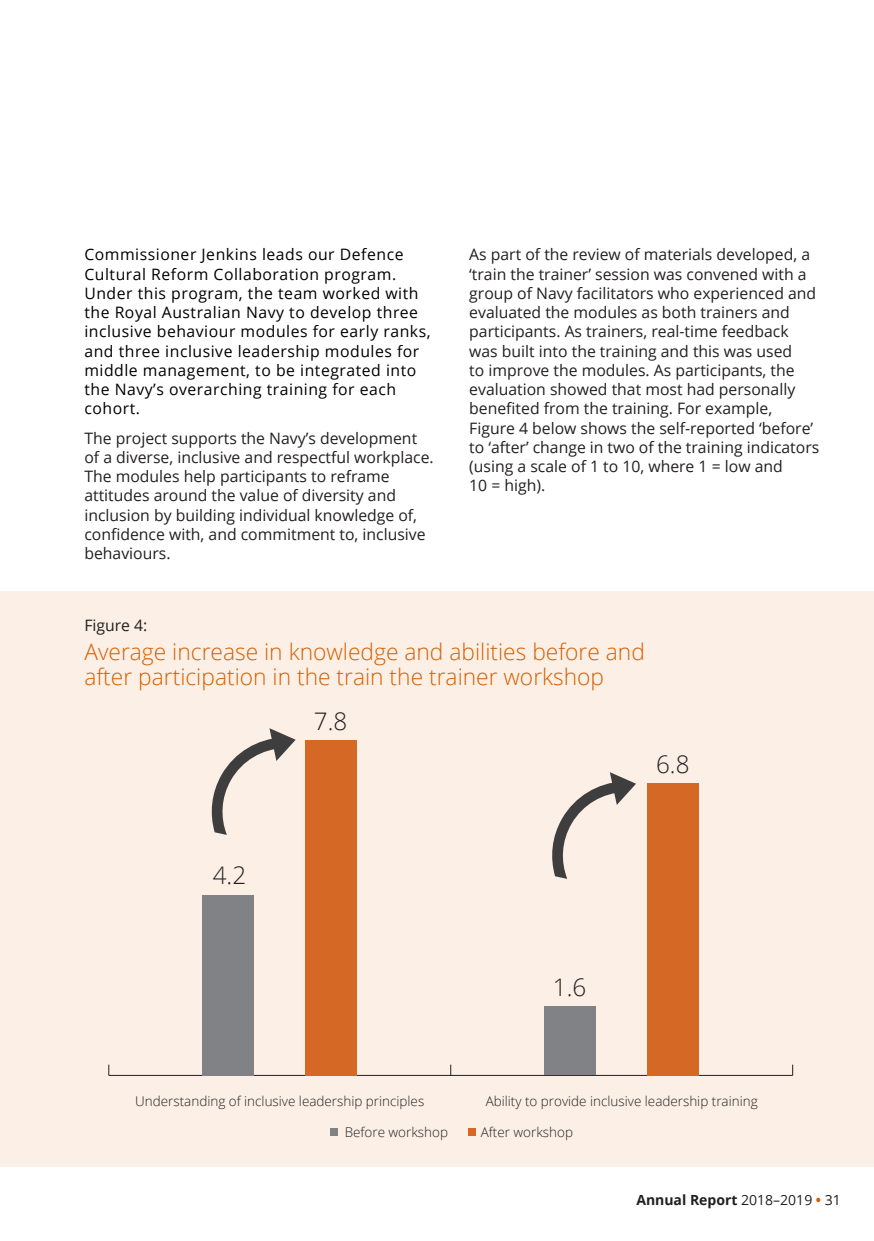
<style>
.page{position:relative;width:874px;height:1241px;background:#fff}
.page>*{position:absolute;margin:0;border:0;box-sizing:border-box;transform-origin:0 0}
.t1{font:300 24.15px "Open Sans";color:#231f20}
.Heading_2_-_Tutti{font:300 22.75px/24.5px "Open Sans";color:#d65f00}
.t2{font:15.75px/19.2px "Open Sans";color:#231f20}
.t3{font:15.75px/19.2px "Open Sans";letter-spacing:.035em;color:#000}
.t4{font:700 14px "Open Sans";color:#231f20}
.t5{font:300 13.47px "Open Sans";color:#231f20}
.s1{font-weight:400}
.s2{color:#d65f00}
</style>
<div class="page">
<div style="left:0;top:590px;width:873px;height:576px;background:#fbefe6"></div>
<hr style="left:109px;top:1074px;width:683px;height:1px;background:#231f20">
<div style="left:305px;top:739px;width:51px;height:336px;background:#d66826"></div>
<div style="left:647px;top:782px;width:51px;height:293px;background:#d66826"></div>
<div style="left:203px;top:894px;width:51px;height:181px;background:#808285"></div>
<div style="left:544px;top:1006px;width:51px;height:69px;background:#808285"></div>
<div style="left:468px;top:1128px;width:7px;height:7px;background:#d66826"></div>
<div style="left:330px;top:1128px;width:8px;height:7px;background:#808285"></div>
<svg style="left:211px;top:728px;width:84px;height:106px"></svg>
<svg style="left:552px;top:772px;width:83px;height:106px"></svg>
<p class="t3" style="left:84px;top:244px;width:347px">Commissioner Jenkins leads our Defence Cultural Reform Collaboration program.<br>Under this program, the team worked with the Royal Australian Navy to develop three inclusive behaviour modules for early ranks, and three inclusive leadership modules for middle management, to be integrated into the Navy’s overarching training for each cohort.</p>
<p class="t2" style="left:84px;top:428px;width:350px">The project supports the Navy’s development of a diverse, inclusive and respectful workplace.<br>The modules help participants to reframe attitudes around the value of diversity and inclusion by building individual knowledge of, confidence with, and commitment to, inclusive behaviours.</p>
<p class="t2" style="left:469px;top:244px;width:351px">As part of the review of materials developed, a ‘train the trainer’ session was convened with a group of Navy facilitators who experienced and evaluated the modules as both trainers and participants. As trainers, real-time feedback was built into the training and this was used<br>to improve the modules. As participants, the evaluation showed that most had personally benefited from the training. For example, Figure 4 below shows the self-reported ‘before’ to ‘after’ change in two of the training indicators (using a scale of 1 to 10, where 1 = low and<br>10 = high).</p>
<p class="t2" style="left:84px;top:615px;width:64px">Figure 4:</p>
<p class="Heading_2_-_Tutti" style="left:84px;top:639px;width:561px">Average increase in knowledge and abilities before and after participation in the train the trainer workshop</p>
<p class="t1" style="left:213px;top:858px;width:35px">4.2</p>
<p class="t1" style="left:314px;top:704px;width:35px">7.8</p>
<p class="t1" style="left:655px;top:747px;width:35px">6.8</p>
<p class="t1" style="left:552px;top:970px;width:35px">1.6</p>
<p class="t5" style="left:135px;top:1091px;width:290px">Understanding of inclusive leadership principles</p>
<p class="t5" style="left:485px;top:1091px;width:273px">Ability to provide inclusive leadership training</p>
<p class="t5" style="left:344px;top:1122px;width:105px">Before workshop</p>
<p class="t5" style="left:480px;top:1122px;width:94px">After workshop</p>
<p class="t4" style="left:636px;top:1189px;width:206px">Annual Report <span class="s1">2018–2019</span> <span class="s2">•</span> <span class="s1">31</span></p>
</div>
